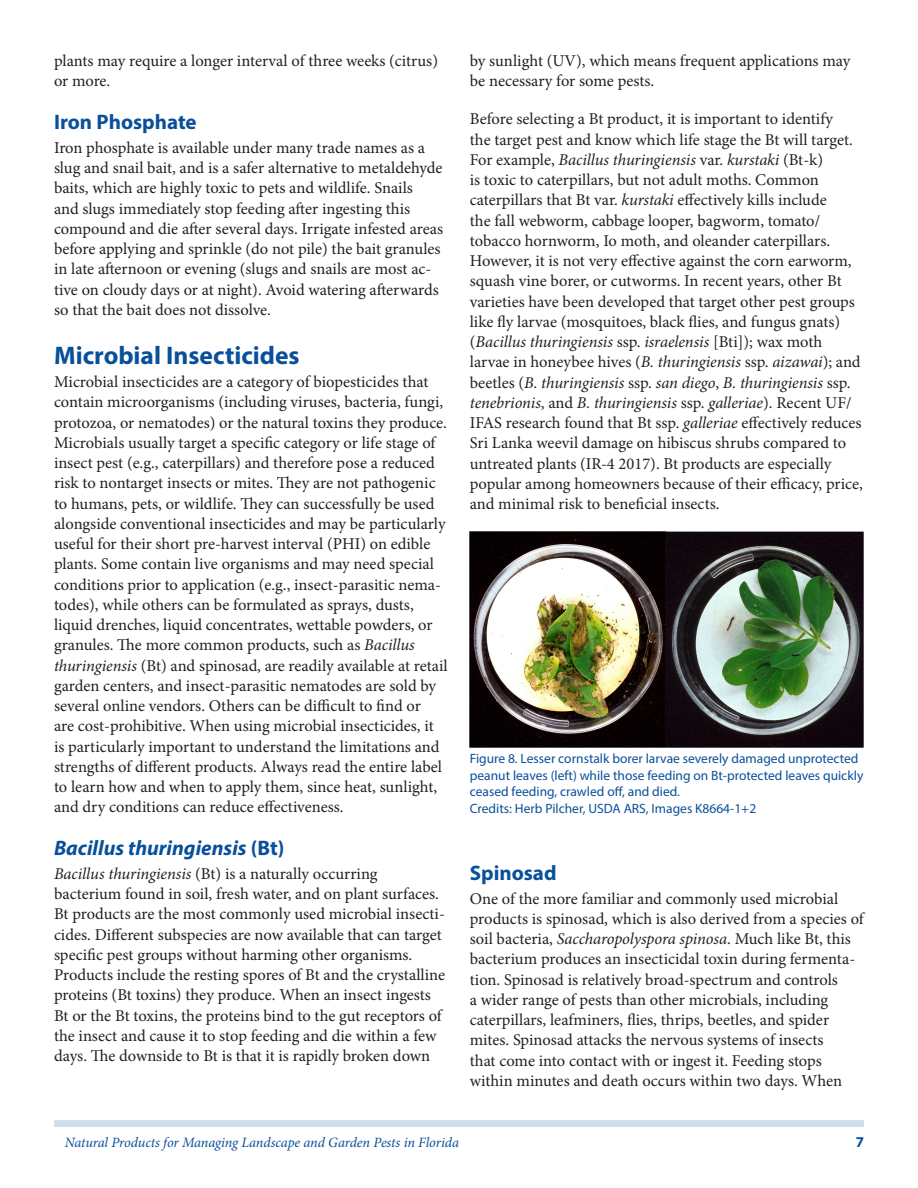
<style>
.page{position:relative;width:918px;height:1188px;background:#fff}
.page>*{position:absolute;margin:0;border:0;box-sizing:border-box;transform-origin:0 0}
.SectionHeading0{font:700 25.5px "Myriad Pro";color:#09509a}
.SectionHeading1{font:italic 700 21px "Myriad Pro";color:#09509a}
.SectionHeading1-2{font:700 21px "Myriad Pro";color:#09509a}
.Paragraph{font:16.5px/20.2px "Minion Pro";color:#231f20}
.t1{font:700 15px "Myriad Pro";color:#09509a}
.RunningTitleItalics{font:italic 14.25px "Minion Pro";letter-spacing:-.01em;color:#09509a}
.FigureCaption{font:13.5px/16.5px "Myriad Pro";color:#09509a}
.s1{font-style:italic}
.s2{font-style:normal}
</style>
<div class="page">
<div style="left:54px;top:1120px;width:810px;height:7px;background:#d0dfeb"></div>
<img style="left:470px;top:531px;width:394px;height:217px">
<p class="Paragraph" style="left:54px;top:51px;width:386px">plants may require a longer interval of three weeks (citrus) or more.</p>
<p class="SectionHeading1-2" style="left:54px;top:109px;width:144px">Iron Phosphate</p>
<p class="Paragraph" style="left:54px;top:138px;width:391px">Iron phosphate is available under many trade names as a slug and snail bait, and is a safer alternative to metaldehyde baits, which are highly toxic to pets and wildlife. Snails<br>and slugs immediately stop feeding after ingesting this compound and die after several days. Irrigate infested areas before applying and sprinkle (do not pile) the bait granules in late afternoon or evening (slugs and snails are most ac&shy;tive on cloudy days or at night). Avoid watering afterwards so that the bait does not dissolve.</p>
<p class="SectionHeading0" style="left:54px;top:338px;width:247px">Microbial Insecticides</p>
<p class="Paragraph" style="left:54px;top:372px;width:395px">Microbial insecticides are a category of biopesticides that contain microorganisms (including viruses, bacteria, fungi, protozoa, or nematodes) or the natural toxins they produce.<br>Microbials usually target a specific category or life stage of insect pest (e.g., caterpillars) and therefore pose a reduced risk to nontarget insects or mites. They are not pathogenic to humans, pets, or wildlife. They can successfully be used alongside conventional insecticides and may be particularly useful for their short pre-harvest interval (PHI) on edible plants. Some contain live organisms and may need special conditions prior to application (e.g., insect-parasitic nema&shy;todes), while others can be formulated as sprays, dusts, liquid drenches, liquid concentrates, wettable powders, or granules. The more common products, such as <span class="s1">Bacillus thuringiensis</span> (Bt) and spinosad, are readily available at retail garden centers, and insect-parasitic nematodes are sold by several online vendors. Others can be difficult to find or<br>are cost-prohibitive. When using microbial insecticides, it is particularly important to understand the limitations and strengths of different products. Always read the entire label to learn how and when to apply them, since heat, sunlight, and dry conditions can reduce effectiveness.</p>
<p class="SectionHeading1" style="left:54px;top:835px;width:232px">Bacillus thuringiensis <span class="s2">(Bt)</span></p>
<p class="Paragraph" style="left:54px;top:864px;width:393px"><span class="s1">Bacillus thuringiensis</span> (Bt) is a naturally occurring bacterium found in soil, fresh water, and on plant surfaces.<br>Bt products are the most commonly used microbial insecti&shy;cides. Different subspecies are now available that can target specific pest groups without harming other organisms.<br>Products include the resting spores of Bt and the crystalline proteins (Bt toxins) they produce. When an insect ingests Bt or the Bt toxins, the proteins bind to the gut receptors of the insect and cause it to stop feeding and die within a few days. The downside to Bt is that it is rapidly broken down</p>
<p class="Paragraph" style="left:470px;top:51px;width:382px">by sunlight (UV), which means frequent applications may be necessary for some pests.</p>
<p class="Paragraph" style="left:470px;top:109px;width:395px">Before selecting a Bt product, it is important to identify<br>the target pest and know which life stage the Bt will target.<br>For example, <span class="s1">Bacillus thuringiensis</span> var. <span class="s1">kurstaki</span> (Bt-k)<br>is toxic to caterpillars, but not adult moths. Common caterpillars that Bt var. <span class="s1">kurstaki</span> effectively kills include<br>the fall webworm, cabbage looper, bagworm, tomato/ tobacco hornworm, Io moth, and oleander caterpillars.<br>However, it is not very effective against the corn earworm, squash vine borer, or cutworms. In recent years, other Bt varieties have been developed that target other pest groups like fly larvae (mosquitoes, black flies, and fungus gnats) (<span class="s1">Bacillus thuringiensis</span> ssp. <span class="s1">israelensis</span> [Bti]); wax moth larvae in honeybee hives (<span class="s1">B. thuringiensis</span> ssp. <span class="s1">aizawai</span>); and beetles (<span class="s1">B. thuringiensis</span> ssp. <span class="s1">san diego</span>, <span class="s1">B. thuringiensis</span> ssp. <span class="s1">tenebrionis</span>, and <span class="s1">B. thuringiensis</span> ssp. <span class="s1">galleriae</span>). Recent UF/ IFAS research found that Bt ssp. <span class="s1">galleriae</span> effectively reduces Sri Lanka weevil damage on hibiscus shrubs compared to untreated plants (IR-4 2017). Bt products are especially popular among homeowners because of their efficacy, price, and minimal risk to beneficial insects.</p>
<p class="FigureCaption" style="left:470px;top:750px;width:395px">Figure 8. Lesser cornstalk borer larvae severely damaged unprotected peanut leaves (left) while those feeding on Bt-protected leaves quickly ceased feeding, crawled off, and died.</p>
<p class="FigureCaption" style="left:470px;top:800px;width:288px">Credits: Herb Pilcher, USDA ARS, Images K8664-1+2</p>
<p class="SectionHeading1-2" style="left:470px;top:859px;width:88px">Spinosad</p>
<p class="Paragraph" style="left:470px;top:888px;width:395px">One of the more familiar and commonly used microbial products is spinosad, which is also derived from a species of soil bacteria, <span class="s1">Saccharopolyspora spinosa</span>. Much like Bt, this bacterium produces an insecticidal toxin during fermenta&shy;tion. Spinosad is relatively broad-spectrum and controls<br>a wider range of pests than other microbials, including caterpillars, leafminers, flies, thrips, beetles, and spider mites. Spinosad attacks the nervous systems of insects<br>that come into contact with or ingest it. Feeding stops within minutes and death occurs within two days. When</p>
<p class="RunningTitleItalics" style="left:65px;top:1133px;width:396px">Natural Products for Managing Landscape and Garden Pests in Florida</p>
<p class="t1" style="left:856px;top:1133px;width:10px">7</p>
</div>
